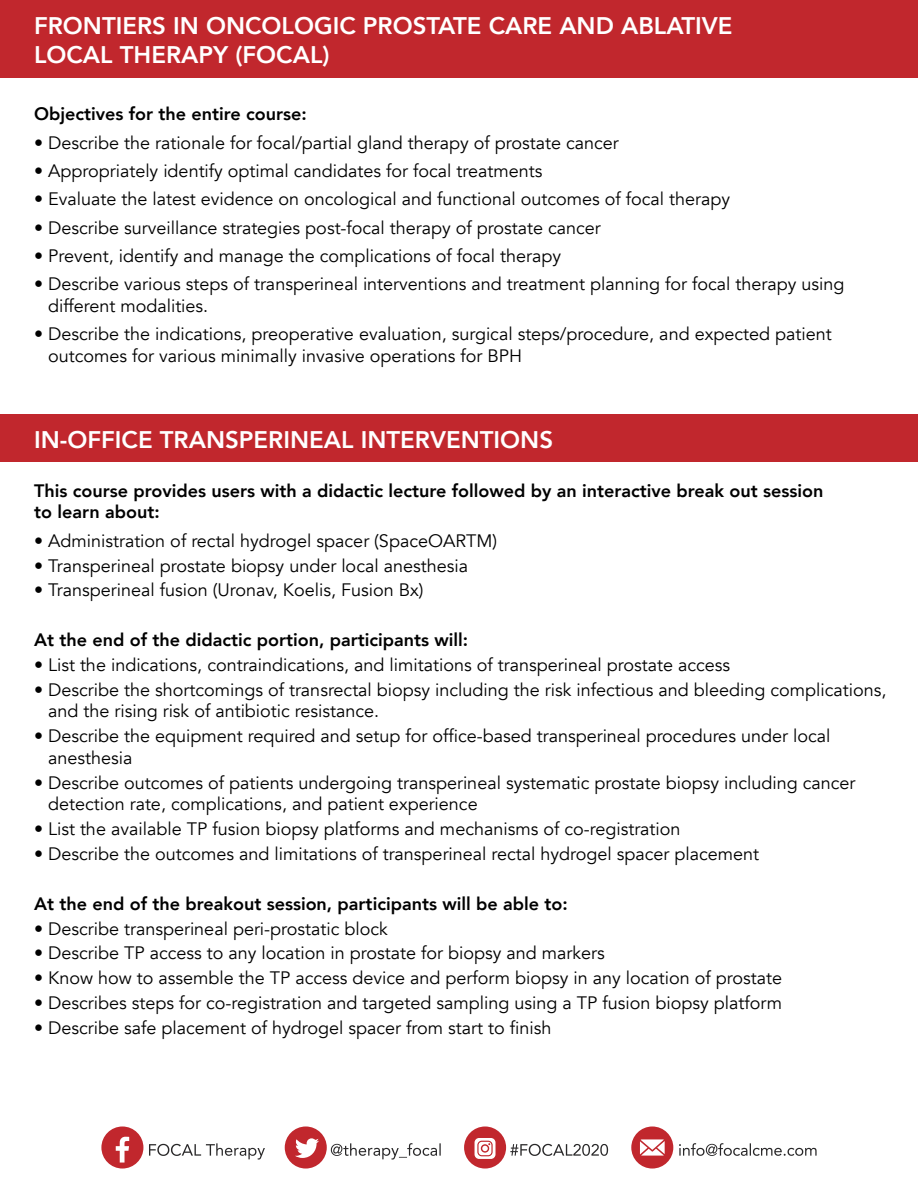
<style>
.page{position:relative;width:918px;height:1188px;background:#fff}
.page>*{position:absolute;margin:0;border:0;box-sizing:border-box;transform-origin:0 0}
.t1{font:800 24px/28.8px "Avenir";color:#fff}
.t2{font:18px/21.6px "Avenir";color:#000}
.t3{font:800 18px/21.6px "Avenir";color:#000}
</style>
<div class="page">
<div style="left:0;top:0;width:918px;height:78px;background:#c1272d"></div>
<div style="left:0;top:414px;width:918px;height:48px;background:#c1272d"></div>
<div style="left:101px;top:1126px;width:42px;height:43px;background:#c1272d;border-radius:50%"></div>
<svg style="left:116px;top:1137px;width:13px;height:26px"></svg>
<div style="left:285px;top:1126px;width:42px;height:43px;background:#c1272d;border-radius:50%"></div>
<div style="left:464px;top:1126px;width:42px;height:43px;background:#c1272d;border-radius:50%"></div>
<div style="left:631px;top:1126px;width:42px;height:43px;background:#c1272d;border-radius:50%"></div>
<svg style="left:149px;top:1138px;width:668px;height:22px"></svg>
<h1 class="t1" style="left:34px;top:11px;width:700px">FRONTIERS IN ONCOLOGIC PROSTATE CARE AND ABLATIVE<br>LOCAL THERAPY (FOCAL)</h1>
<p class="t3" style="left:34px;top:103px;width:274px">Objectives for the entire course:</p>
<p class="t2" style="left:34px;top:132px;width:586px">• Describe the rationale for focal/partial gland therapy of prostate cancer</p>
<p class="t2" style="left:34px;top:160px;width:510px">• Appropriately identify optimal candidates for focal treatments</p>
<p class="t2" style="left:34px;top:189px;width:698px">• Evaluate the latest evidence on oncological and functional outcomes of focal therapy</p>
<p class="t2" style="left:34px;top:217px;width:568px">• Describe surveillance strategies post-focal therapy of prostate cancer</p>
<p class="t2" style="left:34px;top:245px;width:529px">• Prevent, identify and manage the complications of focal therapy</p>
<p class="t2" style="left:48px;top:274px;width:798px;text-indent:-14px">• Describe various steps of transperineal interventions and treatment planning for focal therapy using different modalities.</p>
<p class="t2" style="left:48px;top:324px;width:785px;text-indent:-14px">• Describe the indications, preoperative evaluation, surgical steps/procedure, and expected patient outcomes for various minimally invasive operations for BPH</p>
<h1 class="t1" style="left:34px;top:426px;width:521px">IN-OFFICE TRANSPERINEAL INTERVENTIONS</h1>
<p class="t3" style="left:34px;top:480px;width:791px">This course provides users with a didactic lecture followed by an interactive break out session to learn about:</p>
<p class="t2" style="left:34px;top:530px;width:465px">• Administration of rectal hydrogel spacer (SpaceOARTM)</p>
<p class="t2" style="left:34px;top:555px;width:435px">• Transperineal prostate biopsy under local anesthesia</p>
<p class="t2" style="left:34px;top:580px;width:391px">• Transperineal fusion (Uronav, Koelis, Fusion Bx)</p>
<p class="t3" style="left:34px;top:629px;width:436px">At the end of the didactic portion, participants will:</p>
<p class="t2" style="left:34px;top:654px;width:698px">• List the indications, contraindications, and limitations of transperineal prostate access</p>
<p class="t2" style="left:48px;top:679px;width:840px;text-indent:-14px">• Describe the shortcomings of transrectal biopsy including the risk infectious and bleeding complications, and the rising risk of antibiotic resistance.</p>
<p class="t2" style="left:48px;top:726px;width:784px;text-indent:-14px">• Describe the equipment required and setup for office-based transperineal procedures under local anesthesia</p>
<p class="t2" style="left:48px;top:772px;width:809px;text-indent:-14px">• Describe outcomes of patients undergoing transperineal systematic prostate biopsy including cancer detection rate, complications, and patient experience</p>
<p class="t2" style="left:34px;top:818px;width:648px">• List the available TP fusion biopsy platforms and mechanisms of co-registration</p>
<p class="t2" style="left:34px;top:843px;width:727px">• Describe the outcomes and limitations of transperineal rectal hydrogel spacer placement</p>
<p class="t3" style="left:34px;top:893px;width:535px">At the end of the breakout session, participants will be able to:</p>
<p class="t2" style="left:34px;top:918px;width:355px">• Describe transperineal peri-prostatic block</p>
<p class="t2" style="left:34px;top:943px;width:572px">• Describe TP access to any location in prostate for biopsy and markers</p>
<p class="t2" style="left:34px;top:968px;width:750px">• Know how to assemble the TP access device and perform biopsy in any location of prostate</p>
<p class="t2" style="left:34px;top:992px;width:750px">• Describes steps for co-registration and targeted sampling using a TP fusion biopsy platform</p>
<p class="t2" style="left:34px;top:1017px;width:519px">• Describe safe placement of hydrogel spacer from start to finish</p>
</div>
